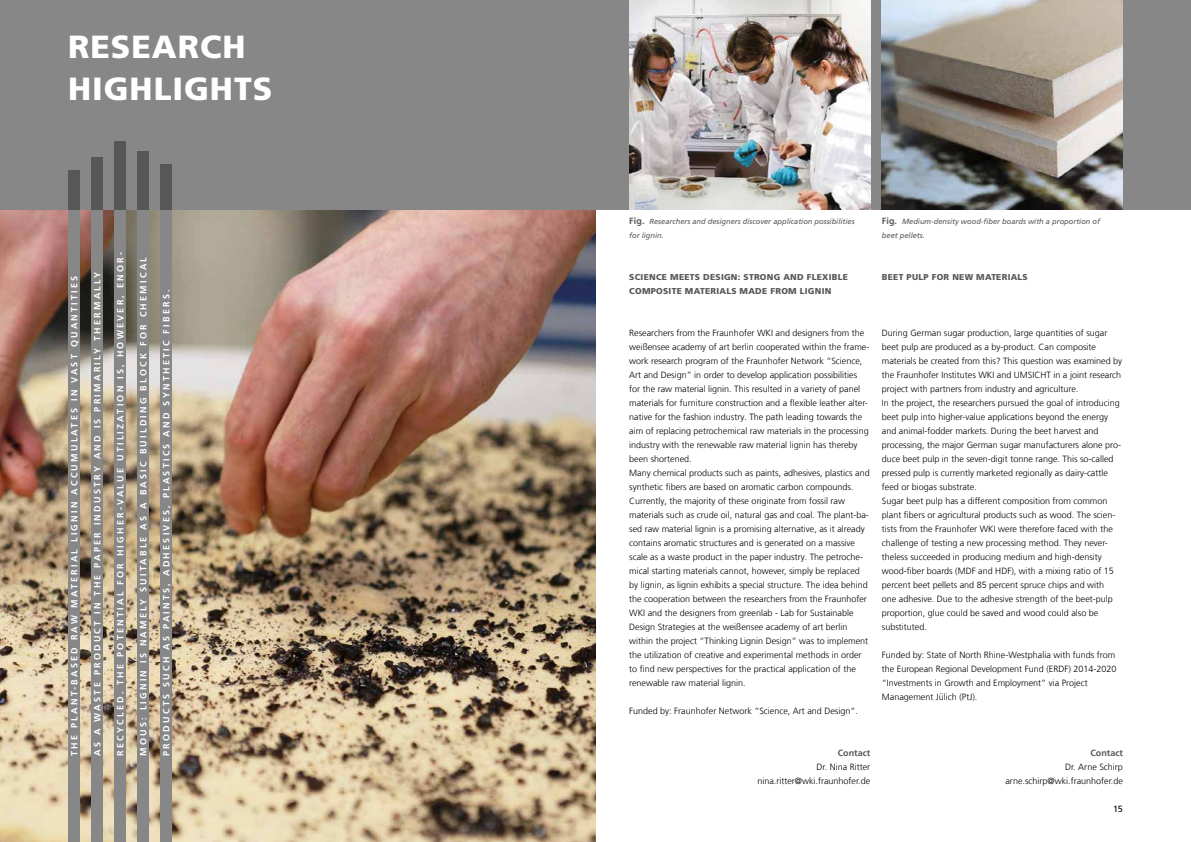
<style>
.page{position:relative;width:1191px;height:842px;background:#fff}
.page>*{position:absolute;margin:0;border:0;box-sizing:border-box;transform-origin:0 0}
.t1{font:900 32px/42px "Frutiger LT Com";letter-spacing:.03em;color:#fff}
.t2{font:300 9px/14px "Frutiger LT Com";color:#000}
.t3{font:700 9px "Frutiger LT Com";letter-spacing:.25em;color:#fff}
.t4{font:700 9px "Frutiger LT Com";color:#575756}
.t5{font:9px "Frutiger LT Com";color:#000}
.t6{font:900 8.5px "Frutiger LT Com";letter-spacing:.03em;color:#575756}
.t7{font:italic 7.5px/14px "Frutiger LT Com";color:#575756}
.s1{font-weight:700;font-style:normal;font-size:9px}
</style>
<div class="page">
<img style="left:0;top:210px;width:595px;height:632px">
<div style="left:160px;top:210px;width:11px;height:632px;background:#878787"></div>
<div style="left:137px;top:210px;width:12px;height:632px;background:#878787"></div>
<div style="left:114px;top:210px;width:11px;height:632px;background:#878787"></div>
<div style="left:91px;top:210px;width:12px;height:632px;background:#878787"></div>
<div style="left:69px;top:210px;width:11px;height:632px;background:#878787"></div>
<div style="left:0;top:0;width:595px;height:210px;background:#878787"></div>
<div style="left:595px;top:0;width:596px;height:210px;background:#878787"></div>
<img style="left:882px;top:0;width:241px;height:210px">
<img style="left:629px;top:0;width:241px;height:210px">
<div style="left:114px;top:142px;width:11px;height:68px;background:#575756"></div>
<div style="left:137px;top:152px;width:12px;height:58px;background:#575756"></div>
<div style="left:160px;top:164px;width:11px;height:46px;background:#575756"></div>
<div style="left:91px;top:157px;width:12px;height:53px;background:#575756"></div>
<div style="left:69px;top:170px;width:11px;height:40px;background:#575756"></div>
<h1 class="t1" style="left:68px;top:26px;width:206px">RESEARCH<br>HIGHLIGHTS</h1>
<p class="t3" style="left:69px;top:756px;width:482px;rotate:-90deg">THE PLANT-BASED RAW MATERIAL LIGNIN ACCUMULATES IN VAST QUANTITIES</p>
<p class="t3" style="left:92px;top:756px;width:485px;rotate:-90deg">AS A WASTE PRODUCT IN THE PAPER INDUSTRY AND IS PRIMARILY THERMALLY</p>
<p class="t3" style="left:115px;top:756px;width:505px;rotate:-90deg">RECYCLED. THE POTENTIAL FOR HIGHER-VALUE UTILIZATION IS, HOWEVER, ENOR-</p>
<p class="t3" style="left:138px;top:756px;width:500px;rotate:-90deg">MOUS: LIGNIN IS NAMELY SUITABLE AS A BASIC BUILDING BLOCK FOR CHEMICAL</p>
<p class="t3" style="left:161px;top:756px;width:468px;rotate:-90deg">PRODUCTS SUCH AS PAINTS, ADHESIVES, PLASTICS AND SYNTHETIC FIBERS.</p>
<p class="t7" style="left:629px;top:214px;width:227px"><span class="s1">Fig.</span> Researchers and designers discover application possibilities for lignin.</p>
<p class="t7" style="left:882px;top:214px;width:220px"><span class="s1">Fig.</span> Medium-density wood-fiber boards with a proportion of beet pellets.</p>
<p class="t6" style="left:629px;top:272px;width:220px">SCIENCE MEETS DESIGN: STRONG AND FLEXIBLE</p>
<p class="t6" style="left:882px;top:272px;width:147px">BEET PULP FOR NEW MATERIALS</p>
<p class="t6" style="left:629px;top:286px;width:204px">COMPOSITE MATERIALS MADE FROM LIGNIN</p>
<p class="t2" style="left:629px;top:326px;width:242px">Researchers from the Fraunhofer WKI and designers from the weißensee academy of art berlin cooperated within the frame&shy;work research program of the Fraunhofer Network “Science, Art and Design” in order to develop application possibilities for the raw material lignin. This resulted in a variety of panel materials for furniture construction and a flexible leather alter&shy;native for the fashion industry. The path leading towards the aim of replacing petrochemical raw materials in the processing industry with the renewable raw material lignin has thereby been shortened.<br>Many chemical products such as paints, adhesives, plastics and synthetic fibers are based on aromatic carbon compounds.<br>Currently, the majority of these originate from fossil raw materials such as crude oil, natural gas and coal. The plant-ba&shy;sed raw material lignin is a promising alternative, as it already contains aromatic structures and is generated on a massive scale as a waste product in the paper industry. The petroche&shy;mical starting materials cannot, however, simply be replaced by lignin, as lignin exhibits a special structure. The idea behind the cooperation between the researchers from the Fraunhofer WKI and the designers from greenlab - Lab for Sustainable Design Strategies at the weißensee academy of art berlin within the project “Thinking Lignin Design” was to implement the utilization of creative and experimental methods in order to find new perspectives for the practical application of the renewable raw material lignin.</p>
<p class="t2" style="left:629px;top:704px;width:230px">Funded by: Fraunhofer Network “Science, Art and Design“.</p>
<p class="t2" style="left:882px;top:326px;width:242px">During German sugar production, large quantities of sugar beet pulp are produced as a by-product. Can composite materials be created from this? This question was examined by the Fraunhofer Institutes WKI and UMSICHT in a joint research project with partners from industry and agriculture.<br>In the project, the researchers pursued the goal of introducing beet pulp into higher-value applications beyond the energy and animal-fodder markets. During the beet harvest and processing, the major German sugar manufacturers alone pro&shy;duce beet pulp in the seven-digit tonne range. This so-called pressed pulp is currently marketed regionally as dairy-cattle feed or biogas substrate.<br>Sugar beet pulp has a different composition from common plant fibers or agricultural products such as wood. The scien&shy;tists from the Fraunhofer WKI were therefore faced with the challenge of testing a new processing method. They never&shy;theless succeeded in producing medium and high-density wood-fiber boards (MDF and HDF), with a mixing ratio of 15 percent beet pellets and 85 percent spruce chips and with<br>one adhesive. Due to the adhesive strength of the beet-pulp proportion, glue could be saved and wood could also be substituted.</p>
<p class="t2" style="left:882px;top:648px;width:236px">Funded by: State of North Rhine-Westphalia with funds from the European Regional Development Fund (ERDF) 2014-2020 “Investments in Growth and Employment” via Project Management Jülich (PtJ).</p>
<p class="t4" style="left:837px;top:747px;width:34px">Contact</p>
<p class="t2" style="left:757px;top:760px;width:114px;text-align:right">Dr. Nina Ritter nina.ritter@wki.fraunhofer.de</p>
<p class="t4" style="left:1090px;top:747px;width:34px">Contact</p>
<p class="t2" style="left:1005px;top:760px;width:119px;text-align:right">Dr. Arne Schirp arne.schirp@wki.fraunhofer.de</p>
<p class="t5" style="left:1113px;top:803px;width:11px">15</p>
</div>
